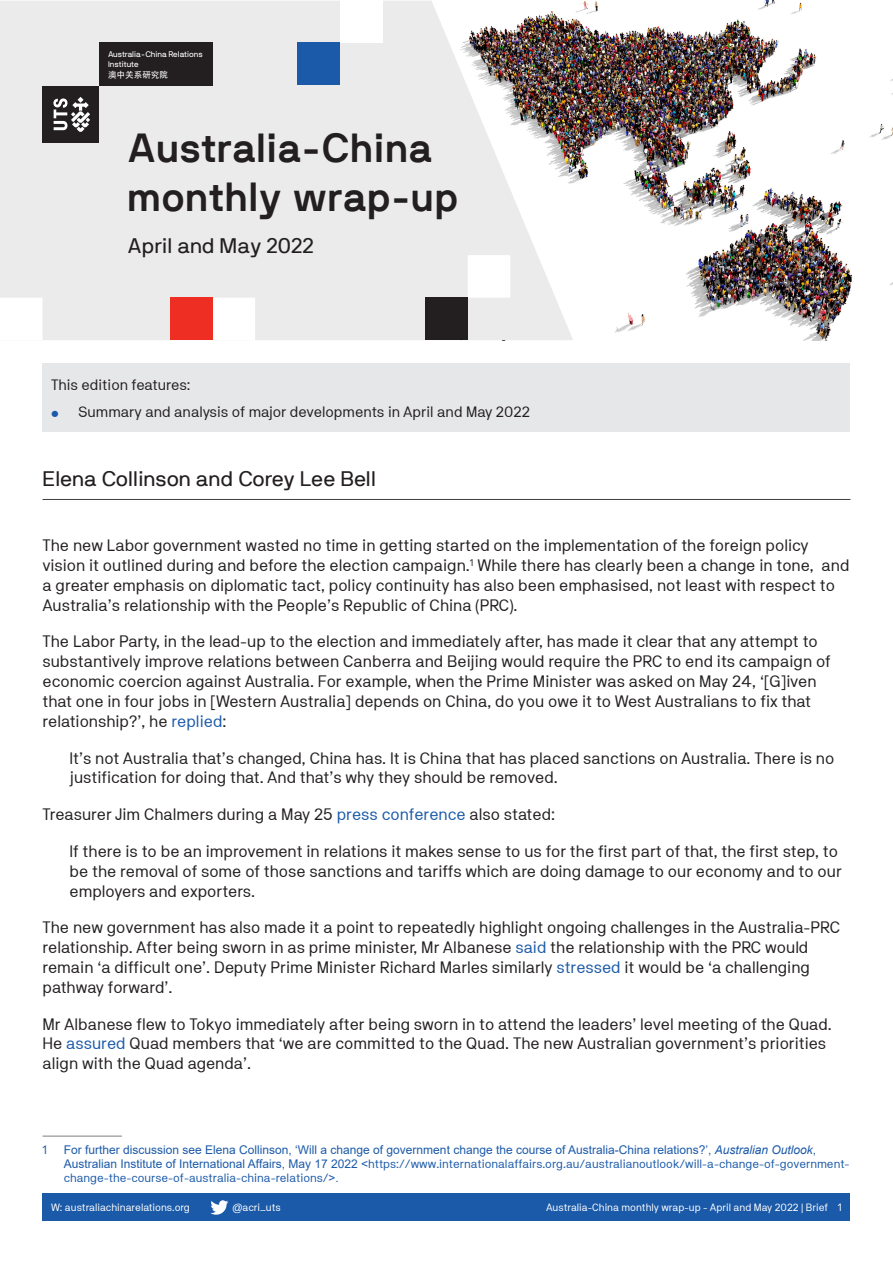
<style>
.page{position:relative;width:893px;height:1263px;background:#fff}
.page>*{position:absolute;margin:0;border:0;box-sizing:border-box;transform-origin:0 0}
.t1{font:700 40.5px/48.6px "NB International Pro";color:#231f20}
.Body_Copy_copy{font:21px "NB International Pro";color:#231f20}
.Body_Copy{font:16.5px/19.8px "NB Akademie Std";color:#231f20}
.Body_Copy-2{font:15px "NB Akademie Std";color:#231f20}
.Footnote_text_1{font:12px/14.4px "Arial";color:#1b5aa9}
.Footnote_text_1-2{font:12px "NB Akademie Std";color:#1b5aa9}
.t2{font:10.5px "NB Akademie Std";color:#fff}
.t3{font:8.55px "Adobe Heiti Std Regular G Bpc EUC H";color:#fff}
.t4{font:8.1px/9.8px "NB International Pro";color:#fff}
.s1{font-size:12px;color:#1b5aa9}
.s2{color:#1b5aa9}
.s3{font-style:italic}
.s4{font-family:"NB Akademie Std"}
</style>
<div class="page">
<div style="left:43px;top:1193px;width:807px;height:27px;background:#1b5aa9"></div>
<svg style="left:210px;top:1200px;width:18px;height:15px"></svg>
<div style="left:43px;top:364px;width:807px;height:68px;background:#e6e7e9"></div>
<img style="left:573px;top:1px;width:320px;height:339px">
<svg style="left:0;top:1px;width:573px;height:339px;background:#e3e2e2"></svg>
<hr style="left:43px;top:499px;width:807px;height:1px;background:#3e3e3f">
<div style="left:42px;top:86px;width:57px;height:56px;background:#231f20"></div>
<div style="left:99px;top:43px;width:114px;height:43px;background:#231f20"></div>
<svg style="left:53px;top:97px;width:37px;height:35px"></svg>
<div style="left:340px;top:0;width:43px;height:43px;background:#fff"></div>
<div style="left:298px;top:43px;width:42px;height:42px;background:#1b5aa9"></div>
<svg style="left:0;top:255px;width:510px;height:85px;background:#ededed"></svg>
<div style="left:170px;top:298px;width:43px;height:42px;background:#ee2e22"></div>
<div style="left:425px;top:298px;width:43px;height:42px;background:#231f20"></div>
<hr style="left:43px;top:1135px;width:79px;height:2px;background:#a8a9ad">
<p class="t4" style="left:108px;top:49px;width:96px">Australia-China Relations<br>Institute</p>
<p class="t3" style="left:108px;top:69px;width:62px">澳中关系研究院</p>
<p class="t1" style="left:128px;top:123px;width:333px">Australia-China monthly wrap-up</p>
<p class="Body_Copy_copy" style="left:128px;top:233px;width:188px">April and May 2022</p>
<p class="Body_Copy-2" style="left:51px;top:376px;width:141px">This edition features:</p>
<p class="Body_Copy-2" style="left:51px;top:403px;width:480px"><span class="s1">•</span> Summary and analysis of major developments in April and May 2022</p>
<p class="Body_Copy_copy" style="left:43px;top:466px;width:335px">Elena Collinson and Corey Lee Bell</p>
<p class="Body_Copy" style="left:43px;top:535px;width:808px">The new Labor government wasted no time in getting started on the implementation of the foreign policy vision it outlined during and before the election campaign.<sup>1</sup> While there has clearly been a change in tone, and a greater emphasis on diplomatic tact, policy continuity has also been emphasised, not least with respect to Australia’s relationship with the People’s Republic of China (PRC).</p>
<p class="Body_Copy" style="left:43px;top:632px;width:790px">The Labor Party, in the lead-up to the election and immediately after, has made it clear that any attempt to substantively improve relations between Canberra and Beijing would require the PRC to end its campaign of economic coercion against Australia. For example, when the Prime Minister was asked on May 24, ‘[G]iven that one in four jobs in [Western Australia] depends on China, do you owe it to West Australians to fix that relationship?’, he <span class="s2">replied</span>:</p>
<p class="Body_Copy" style="left:70px;top:748px;width:766px">It’s not Australia that’s changed, China has. It is China that has placed sanctions on Australia. There is no justification for doing that. And that’s why they should be removed.</p>
<p class="Body_Copy" style="left:43px;top:804px;width:514px">Treasurer Jim Chalmers during a May 25 <span class="s2">press conference</span> also stated:</p>
<p class="Body_Copy" style="left:70px;top:841px;width:774px">If there is to be an improvement in relations it makes sense to us for the first part of that, the first step, to be the removal of some of those sanctions and tariffs which are doing damage to our economy and to our employers and exporters.</p>
<p class="Body_Copy" style="left:43px;top:917px;width:799px">The new government has also made it a point to repeatedly highlight ongoing challenges in the Australia-PRC relationship. After being sworn in as prime minister, Mr Albanese <span class="s2">said</span> the relationship with the PRC would remain ‘a difficult one’. Deputy Prime Minister Richard Marles similarly <span class="s2">stressed</span> it would be ‘a challenging pathway forward’.</p>
<p class="Body_Copy" style="left:43px;top:1014px;width:791px">Mr Albanese flew to Tokyo immediately after being sworn in to attend the leaders’ level meeting of the Quad.<br>He <span class="s2">assured</span> Quad members that ‘we are committed to the Quad. The new Australian government’s priorities align with the Quad agenda’.</p>
<p class="Footnote_text_1-2" style="left:43px;top:1142px;width:6px">1</p>
<p class="Footnote_text_1" style="left:64px;top:1142px;width:787px">For further discussion see Elena Collinson, ‘Will a change of government change the course of Australia-China relations?’, <span class="s3">Australian Outlook</span>,<br>Australian Institute of International Affairs, May 17 2022 &lt;<span class="s4">https://www.internationalaffairs.org.au/australianoutlook/will-a-change-of-government&shy;change-the-course-of-australia-china-relations/</span>&gt;.</p>
<p class="t2" style="left:51px;top:1201px;width:140px">W: australiachinarelations.org</p>
<p class="t2" style="left:233px;top:1201px;width:50px">@acri_uts</p>
<p class="t2" style="left:546px;top:1201px;width:297px">Australia-China monthly wrap-up - April and May 2022 | Brief 1</p>
</div>
